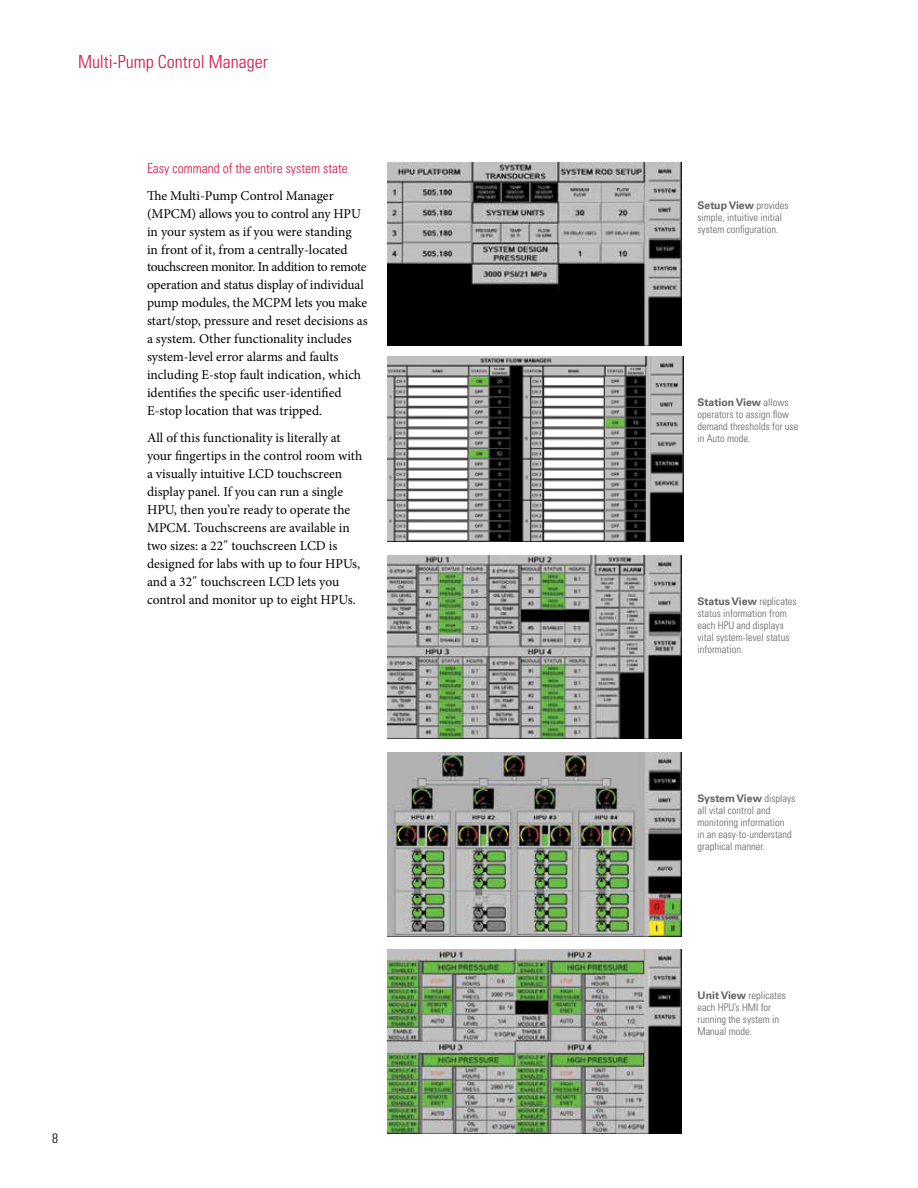
<style>
.page{position:relative;width:918px;height:1188px;background:#fff}
.page>*{position:absolute;margin:0;border:0;box-sizing:border-box;transform-origin:0 0}
.t1{font:300 condensed 18px "Univers";color:#d31245}
.t2{font:13.5px/18px "Minion Pro";letter-spacing:-.005em;color:#000}
.t3{font:300 condensed 13.5px "Univers";color:#d31245}
.t4{font:300 condensed 13.5px "Univers LT Std";color:#000}
.t5{font:300 condensed 10.5px/12px "Univers";color:#5f6062}
.s1{font-family:"Univers";font-weight:300;font-stretch:condensed}
.s2{font-weight:700;font-stretch:normal}
</style>
<div class="page">
<img style="left:388px;top:162px;width:293px;height:184px">
<img style="left:388px;top:357px;width:295px;height:185px">
<img style="left:388px;top:555px;width:293px;height:184px">
<img style="left:388px;top:950px;width:293px;height:184px">
<img style="left:388px;top:753px;width:293px;height:183px">
<h1 class="t1" style="left:78px;top:51px;width:191px">Multi-Pump Control Manager</h1>
<p class="t3" style="left:147px;top:160px;width:202px">Easy command of the entire system state</p>
<p class="t2" style="left:147px;top:186px;width:222px">The Multi-Pump Control Manager (MPCM) allows you to control any HPU in your system as if you were standing<br>in front of it, from a centrally-located touchscreen monitor. In addition to remote operation and status display of individual pump modules, the MCPM lets you make start/stop, pressure and reset decisions as a system. Other functionality includes system-level error alarms and faults including E-stop fault indication, which identifies the specific user-identified E-stop location that was tripped.</p>
<p class="t2" style="left:147px;top:429px;width:217px">All of this functionality is literally at your fingertips in the control room with a visually intuitive LCD touchscreen display panel. If you can run a single HPU, then you’re ready to operate the MPCM. Touchscreens are available in two sizes: a 22<span class="s1">”</span> touchscreen LCD is designed for labs with up to four HPUs, and a 32<span class="s1">”</span> touchscreen LCD lets you control and monitor up to eight HPUs.</p>
<p class="t4" style="left:52px;top:1130px;width:7px">8</p>
<p class="t5" style="left:698px;top:199px;width:93px"><span class="s2">Setup View</span> provides simple, intuitive initial system configuration.</p>
<p class="t5" style="left:698px;top:397px;width:102px"><span class="s2">Station View</span> allows operators to assign flow demand thresholds for use in Auto mode.</p>
<p class="t5" style="left:698px;top:595px;width:101px"><span class="s2">Status View</span> replicates status information from each HPU and displays vital system-level status information.</p>
<p class="t5" style="left:698px;top:792px;width:99px"><span class="s2">System View</span> displays all vital control and monitoring information<br>in an easy-to-understand graphical manner.</p>
<p class="t5" style="left:698px;top:989px;width:90px"><span class="s2">Unit View</span> replicates each HPU’s HMI for running the system in<br>Manual mode.</p>
</div>
